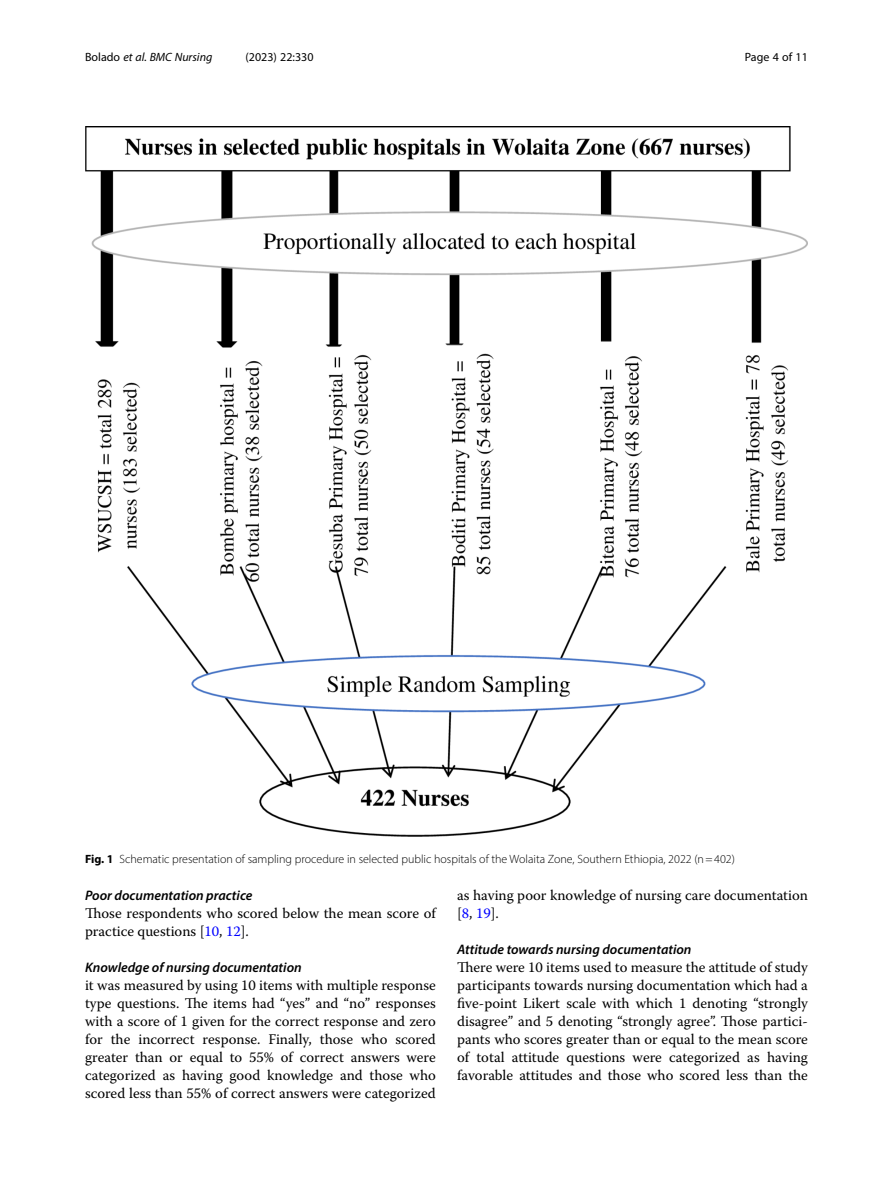
<style>
.page{position:relative;width:893px;height:1191px;background:#fff}
.page>*{position:absolute;margin:0;border:0;box-sizing:border-box;transform-origin:0 0}
.Body_Text{font:14.7px/18px "Warnock Pro";color:#000}
.Head_3{font:italic 600 13.8px "Myriad Pro";color:#000}
.Figure_Caption{font:300 12px "Myriad Pro";color:#000}
.t1{font:italic 12px "Myriad Pro";color:#000}
.t2{font:12px "Myriad Pro";color:#000}
.s1{font-style:normal}
.s2{font-weight:700}
.s3{color:#00f}
</style>
<div class="page">
<img style="left:85px;top:126px;width:723px;height:710px">
<p class="t1" style="left:85px;top:50px;width:129px"><span class="s1">Bolado</span> et al. BMC Nursing</p>
<p class="t2" style="left:245px;top:50px;width:70px">(2023) 22:330</p>
<p class="t2" style="left:745px;top:50px;width:65px">Page 4 of 11</p>
<p class="Figure_Caption" style="left:85px;top:852px;width:651px"><span class="s2">Fig. 1</span> Schematic presentation of sampling procedure in selected public hospitals of the Wolaita Zone, Southern Ethiopia, 2022 (n=402)</p>
<p class="Head_3" style="left:85px;top:887px;width:169px">Poor documentation practice</p>
<p class="Body_Text" style="left:85px;top:904px;width:352px">Those respondents who scored below the mean score of practice questions [<span class="s3">10</span>, <span class="s3">12</span>].</p>
<p class="Head_3" style="left:85px;top:959px;width:218px">Knowledge of nursing documentation</p>
<p class="Body_Text" style="left:85px;top:976px;width:352px;text-align:justify">it was measured by using 10 items with multiple response type questions. The items had “yes” and “no” responses with a score of 1 given for the correct response and zero for the incorrect response. Finally, those who scored greater than or equal to 55% of correct answers were categorized as having good knowledge and those who scored less than 55% of correct answers were categorized</p>
<p class="Body_Text" style="left:457px;top:886px;width:352px">as having poor knowledge of nursing care documentation [<span class="s3">8</span>, <span class="s3">19</span>].</p>
<p class="Head_3" style="left:457px;top:941px;width:236px">Attitude towards nursing documentation</p>
<p class="Body_Text" style="left:457px;top:958px;width:352px;text-align:justify">There were 10 items used to measure the attitude of study participants towards nursing documentation which had a five-point Likert scale with which 1 denoting “strongly disagree” and 5 denoting “strongly agree”. Those partici&shy;pants who scores greater than or equal to the mean score of total attitude questions were categorized as having favorable attitudes and those who scored less than the</p>
</div>
